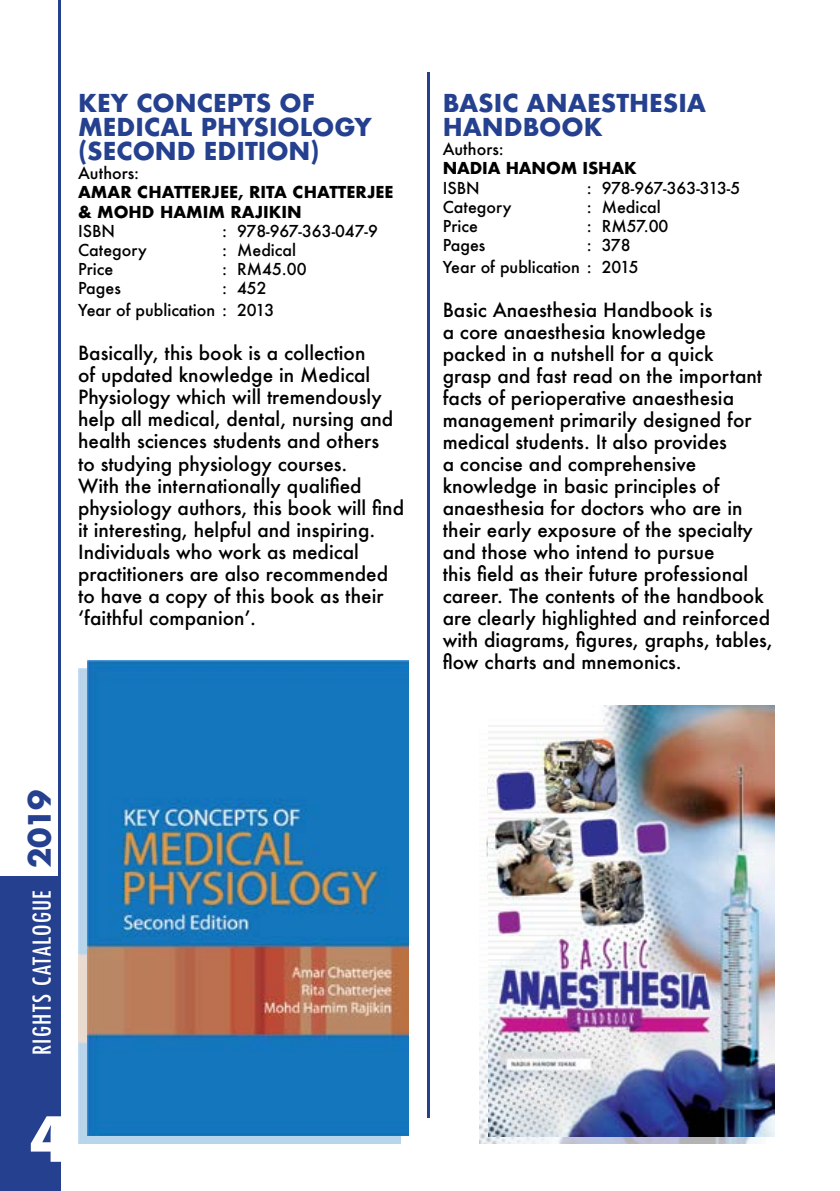
<style>
.page{position:relative;width:840px;height:1191px;background:#fff}
.page>*{position:absolute;margin:0;border:0;box-sizing:border-box;transform-origin:0 0}
.t1{font:900 70px "Myriad Pro";color:#fff}
.t2{font:700 24px/24px "Futura";color:#25408f}
.t3{font:500 condensed 24px "Futura";letter-spacing:.05em;color:#fff}
.t4{font:500 19px/22px "Futura";color:#000}
.t5{font:500 16px/22px "Futura";color:#000}
.t6{font:700 16px/19.2px "Futura";color:#000}
.s1{font-weight:700;font-stretch:normal;font-size:30px;color:#25408f}
</style>
<div class="page">
<div style="left:0;top:876px;width:61px;height:315px;background:#25408f"></div>
<hr style="left:58px;top:0;width:3px;height:1191px;background:#25408f">
<hr style="left:427px;top:72px;width:2px;height:1045px;background:#25408f">
<img style="left:479px;top:786px;width:286px;height:357px">
<img style="left:488px;top:706px;width:286px;height:430px">
<img style="left:79px;top:669px;width:321px;height:474px">
<img style="left:87px;top:661px;width:321px;height:474px">
<p class="t2" style="left:78px;top:91px;width:295px">KEY CONCEPTS OF<br>MEDICAL PHYSIOLOGY (SECOND EDITION)</p>
<p class="t5" style="left:78px;top:162px;width:63px">Authors:</p>
<p class="t6" style="left:78px;top:183px;width:317px">AMAR CHATTERJEE, RITA CHATTERJEE &amp; MOHD HAMIM RAJIKIN</p>
<p class="t5" style="left:78px;top:220px;width:39px">ISBN</p>
<p class="t5" style="left:222px;top:220px;width:157px">: 978-967-363-047-9</p>
<p class="t5" style="left:78px;top:239px;width:70px">Category</p>
<p class="t5" style="left:222px;top:239px;width:75px">: Medical</p>
<p class="t5" style="left:78px;top:258px;width:37px">Price</p>
<p class="t5" style="left:222px;top:258px;width:86px">: RM45.00</p>
<p class="t5" style="left:78px;top:277px;width:44px">Pages</p>
<p class="t5" style="left:78px;top:277px;width:197px;text-indent:144px">: 452<br>Year of publication : 2013</p>
<p class="t4" style="left:78px;top:342px;width:327px">Basically, this book is a collection<br>of updated knowledge in Medical Physiology which will tremendously help all medical, dental, nursing and health sciences students and others<br>to studying physiology courses.<br>With the internationally qualified physiology authors, this book will find it interesting, helpful and inspiring.<br>Individuals who work as medical practitioners are also recommended to have a copy of this book as their ‘faithful companion’.</p>
<p class="t2" style="left:442px;top:91px;width:265px">BASIC ANAESTHESIA<br>HANDBOOK</p>
<p class="t5" style="left:442px;top:138px;width:63px">Authors:</p>
<p class="t6" style="left:442px;top:159px;width:195px">NADIA HANOM ISHAK</p>
<p class="t5" style="left:442px;top:176px;width:39px">ISBN</p>
<p class="t5" style="left:586px;top:176px;width:155px">: 978-967-363-313-5</p>
<p class="t5" style="left:442px;top:196px;width:70px">Category</p>
<p class="t5" style="left:586px;top:196px;width:75px">: Medical</p>
<p class="t5" style="left:442px;top:215px;width:37px">Price</p>
<p class="t5" style="left:586px;top:215px;width:83px">: RM57.00</p>
<p class="t5" style="left:442px;top:234px;width:44px">Pages</p>
<p class="t5" style="left:442px;top:234px;width:197px;text-indent:144px">: 378<br>Year of publication : 2015</p>
<p class="t4" style="left:442px;top:299px;width:331px">Basic Anaesthesia Handbook is<br>a core anaesthesia knowledge packed in a nutshell for a quick<br>grasp and fast read on the important facts of perioperative anaesthesia management primarily designed for medical students. It also provides<br>a concise and comprehensive knowledge in basic principles of anaesthesia for doctors who are in their early exposure of the specialty and those who intend to pursue<br>this field as their future professional career. The contents of the handbook are clearly highlighted and reinforced with diagrams, figures, graphs, tables, flow charts and mnemonics.</p>
<p class="t3" style="left:27px;top:1054px;width:266px;rotate:-90deg">RIGHTS CATALOGUE <span class="s1">2019</span></p>
<h1 class="t1" style="left:29px;top:1091px;width:42px">4</h1>
</div>
